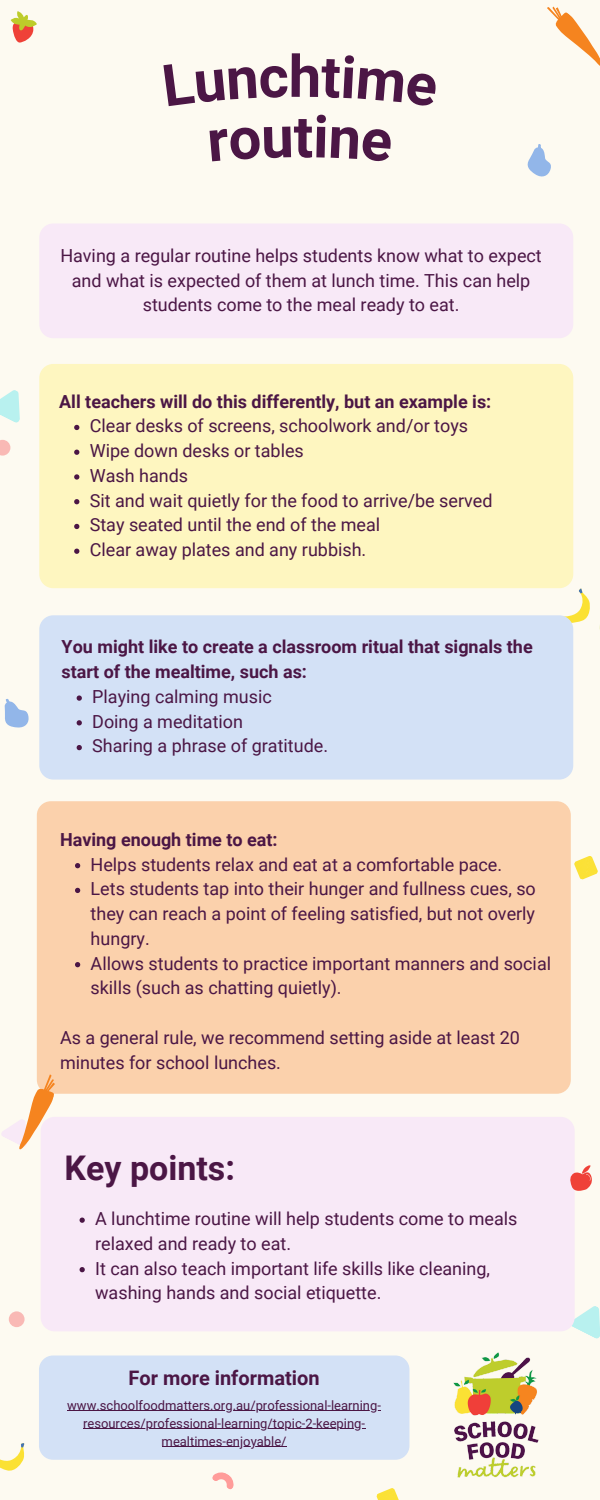
<style>
.page{position:relative;width:600px;height:1500px;background:#fdfaf1}
.page>*{position:absolute;margin:0;border:0;box-sizing:border-box;transform-origin:0 0}
.t1{font:700 58px "Roboto";color:#4b1645}
.t2{font:700 34px "Roboto";color:#4b1645}
.t3{font:700 20px "Roboto";color:#4b1645}
.t4{font:18px/24.8px "Roboto";color:#4b1645}
.t5{font:700 18px/24.8px "Roboto";color:#4b1645}
.t6{font:13px/18px "Roboto";color:#4b1645;text-align:center}
</style>
<div class="page">
<div style="left:39px;top:223px;width:534px;height:115px;background:#f8e9f7;border-radius:14px"></div>
<div style="left:39px;top:1356px;width:370px;height:104px;background:#d3e1f6;border-radius:14px"></div>
<svg style="left:212px;top:1472px;width:22px;height:18px"></svg>
<svg style="left:572px;top:1306px;width:28px;height:33px"></svg>
<div style="left:9px;top:1311px;width:16px;height:16px;background:#f9b9b5;border-radius:50%"></div>
<div style="left:37px;top:801px;width:534px;height:293px;background:#fbd1ac;border-radius:14px"></div>
<svg style="left:570px;top:851px;width:28px;height:33px"></svg>
<img style="left:453px;top:1352px;width:86px;height:126px">
<svg style="left:376px;top:1488px;width:23px;height:12px"></svg>
<svg style="left:565px;top:588px;width:35px;height:52px"></svg>
<hr style="left:67px;top:1410px;width:314px;height:1px;background:#4b1645">
<hr style="left:83px;top:1428px;width:282px;height:1px;background:#4b1645">
<hr style="left:162px;top:1446px;width:125px;height:1px;background:#4b1645">
<div style="left:39px;top:615px;width:534px;height:165px;background:#d3e1f6;border-radius:14px"></div>
<svg style="left:77px;top:695px;width:5px;height:6px"></svg>
<svg style="left:77px;top:720px;width:5px;height:5px"></svg>
<svg style="left:77px;top:745px;width:5px;height:5px"></svg>
<div style="left:39px;top:364px;width:534px;height:224px;background:#fef6c0;border-radius:14px"></div>
<svg style="left:74px;top:425px;width:5px;height:5px"></svg>
<svg style="left:74px;top:450px;width:5px;height:5px"></svg>
<svg style="left:74px;top:474px;width:5px;height:6px"></svg>
<svg style="left:74px;top:499px;width:5px;height:5px"></svg>
<svg style="left:74px;top:524px;width:5px;height:5px"></svg>
<svg style="left:74px;top:549px;width:5px;height:5px"></svg>
<div style="left:41px;top:1117px;width:534px;height:214px;background:#f8e9f7;border-radius:14px"></div>
<svg style="left:80px;top:1218px;width:5px;height:5px"></svg>
<svg style="left:80px;top:1267px;width:5px;height:5px"></svg>
<svg style="left:4px;top:698px;width:25px;height:30px"></svg>
<svg style="left:527px;top:144px;width:24px;height:33px"></svg>
<svg style="left:0;top:1443px;width:25px;height:28px"></svg>
<svg style="left:11px;top:11px;width:26px;height:32px"></svg>
<svg style="left:547px;top:6px;width:53px;height:60px"></svg>
<svg style="left:1px;top:1071px;width:59px;height:79px"></svg>
<svg style="left:570px;top:1165px;width:22px;height:26px"></svg>
<svg style="left:0;top:440px;width:10px;height:16px"></svg>
<svg style="left:0;top:390px;width:20px;height:33px"></svg>
<svg style="left:75px;top:863px;width:5px;height:5px"></svg>
<svg style="left:75px;top:888px;width:5px;height:5px"></svg>
<svg style="left:75px;top:962px;width:5px;height:5px"></svg>
<h1 class="t1" style="left:289px;top:43px;width:34px">h</h1>
<h1 class="t1" style="left:294px;top:103px;width:21px">t</h1>
<p class="t4" style="left:60px;top:243px;width:483px;text-align:center">Having a regular routine helps students know what to expect and what is expected of them at lunch time. This can help students come to the meal ready to eat.</p>
<p class="t5" style="left:59px;top:389px;width:434px">All teachers will do this differently, but an example is:</p>
<p class="t4" style="left:90px;top:414px;width:404px">Clear desks of screens, schoolwork and/or toys Wipe down desks or tables<br>Wash hands<br>Sit and wait quietly for the food to arrive/be served Stay seated until the end of the meal<br>Clear away plates and any rubbish.</p>
<p class="t5" style="left:62px;top:635px;width:473px">You might like to create a classroom ritual that signals the start of the mealtime, such as:</p>
<p class="t4" style="left:92px;top:684px;width:237px">Playing calming music<br>Doing a meditation<br>Sharing a phrase of gratitude.</p>
<p class="t5" style="left:60px;top:827px;width:219px">Having enough time to eat:</p>
<p class="t4" style="left:91px;top:852px;width:462px">Helps students relax and eat at a comfortable pace.<br>Lets students tap into their hunger and fullness cues, so they can reach a point of feeling satisfied, but not overly hungry.<br>Allows students to practice important manners and social skills (such as chatting quietly).</p>
<p class="t4" style="left:60px;top:1025px;width:461px">As a general rule, we recommend setting aside at least 20 minutes for school lunches.</p>
<h2 class="t2" style="left:65px;top:1148px;width:172px">Key points:</h2>
<p class="t4" style="left:95px;top:1207px;width:424px">A lunchtime routine will help students come to meals relaxed and ready to eat.<br>It can also teach important life skills like cleaning, washing hands and social etiquette.</p>
<p class="t3" style="left:129px;top:1366px;width:193px">For more information</p>
<p class="t6" style="left:67px;top:1396px;width:315px">www.schoolfoodmatters.org.au/professional-learning&shy;resources/professional-learning/topic-2-keeping&shy;mealtimes-enjoyable/</p>
</div>
